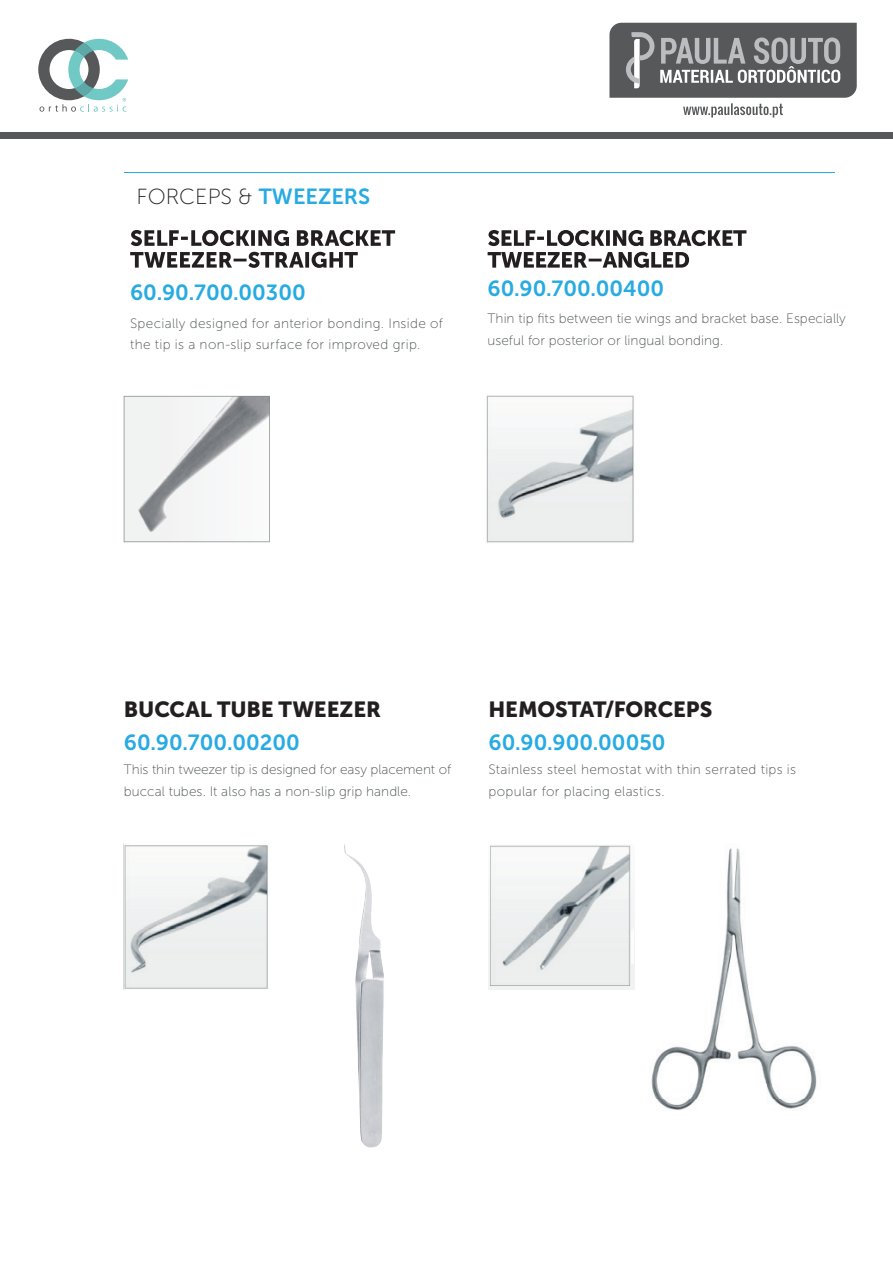
<style>
.page{position:relative;width:893px;height:1263px;background:#fff}
.page>*{position:absolute;margin:0;border:0;box-sizing:border-box;transform-origin:0 0}
.t1{font:21.75px "Museo Sans 700";color:#27abe2}
.t2{font:21.75px "Museo Sans 900";letter-spacing:-.005em;color:#231f20}
.t3{font:21.75px "Museo Sans 100";color:#231f20}
.t4{font:13.65px/21.8px "Museo Sans 100";letter-spacing:.01em;color:#4d5254}
.s1{font-family:"Museo Sans 700";color:#27abe2}
</style>
<div class="page">
<hr style="left:124px;top:172px;width:711px;height:1px;background:#27abe2">
<svg style="left:488px;top:230px;width:258px;height:16px"></svg>
<svg style="left:488px;top:252px;width:201px;height:16px"></svg>
<svg style="left:131px;top:230px;width:264px;height:16px"></svg>
<svg style="left:130px;top:252px;width:228px;height:16px"></svg>
<img style="left:126px;top:398px;width:142px;height:142px">
<div style="left:489px;top:844px;width:145px;height:145px;background:#f1f2f2"></div>
<img style="left:631px;top:929px;width:3px;height:34px">
<img style="left:344px;top:844px;width:40px;height:304px">
<svg style="left:38px;top:39px;width:90px;height:73px"></svg>
<div style="left:0;top:132px;width:893px;height:6px;background:#57585a"></div>
<img style="left:651px;top:848px;width:166px;height:263px">
<svg style="left:609px;top:23px;width:248px;height:94px"></svg>
<img style="left:486px;top:395px;width:148px;height:148px">
<img style="left:125px;top:845px;width:143px;height:144px">
<img style="left:490px;top:845px;width:140px;height:141px">
<h1 class="t3" style="left:137px;top:185px;width:235px">FORCEPS &amp; <span class="s1">TWEEZERS</span></h1>
<h1 class="t1" style="left:130px;top:281px;width:177px">60.90.700.00300</h1>
<p class="t4" style="left:130px;top:312px;width:314px">Specially designed for anterior bonding. Inside of the tip is a non-slip surface for improved grip.</p>
<h1 class="t1" style="left:487px;top:277px;width:178px">60.90.700.00400</h1>
<p class="t4" style="left:487px;top:308px;width:360px">Thin tip fits between tie wings and bracket base. Especially useful for posterior or lingual bonding.</p>
<h1 class="t2" style="left:124px;top:697px;width:259px">BUCCAL TUBE TWEEZER</h1>
<h1 class="t1" style="left:124px;top:730px;width:177px">60.90.700.00200</h1>
<p class="t4" style="left:124px;top:759px;width:329px">This thin tweezer tip is designed for easy placement of buccal tubes. It also has a non-slip grip handle.</p>
<h1 class="t2" style="left:488px;top:697px;width:225px">HEMOSTAT/FORCEPS</h1>
<h1 class="t1" style="left:488px;top:730px;width:178px">60.90.900.00050</h1>
<p class="t4" style="left:488px;top:759px;width:309px">Stainless steel hemostat with thin serrated tips is popular for placing elastics.</p>
</div>
